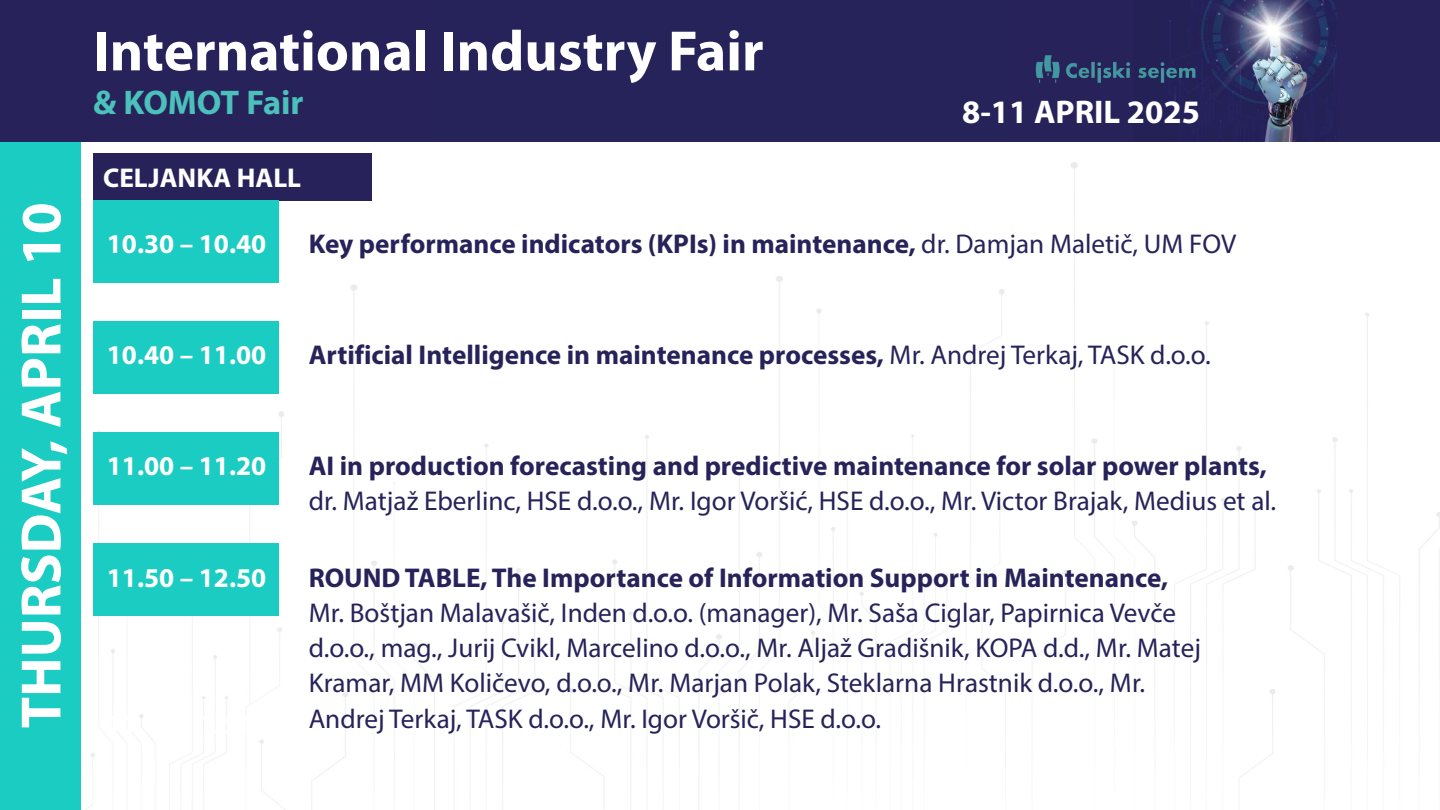
<style>
.page{position:relative;width:1440px;height:810px;background:#fff}
.page>*{position:absolute;margin:0;border:0;box-sizing:border-box;transform-origin:0 0}
.t1{font:700 57.3px "Myriad Pro";color:#fff}
.t2{font:700 34.3px "Myriad Pro";color:#4cc1bb}
.t3{font:700 32.8px "Myriad Pro";color:#fff}
.t4{font:27.2px/35.2px "Myriad Pro";color:#27235a}
.t5{font:700 27.2px "Myriad Pro";color:#27235a}
.t6{font:700 27.2px "Myriad Pro";color:#fff}
.s1{font-weight:400}
</style>
<div class="page">
<div style="left:0;top:0;width:81px;height:810px;background:#1bccc3"></div>
<div style="left:0;top:0;width:1440px;height:142px;background:#27235a"></div>
<img style="left:1170px;top:0;width:167px;height:125px">
<img style="left:1035px;top:48px;width:168px;height:42px">
<img style="left:88px;top:125px;width:1352px;height:685px">
<div style="left:93px;top:153px;width:279px;height:48px;background:#27235a"></div>
<div style="left:93px;top:201px;width:186px;height:82px;background:#1bccc3"></div>
<div style="left:93px;top:321px;width:186px;height:73px;background:#1bccc3"></div>
<div style="left:93px;top:432px;width:186px;height:73px;background:#1bccc3"></div>
<div style="left:93px;top:543px;width:186px;height:73px;background:#1bccc3"></div>
<h1 class="t1" style="left:17px;top:728px;width:527px;rotate:-90deg">THURSDAY, APRIL 10</h1>
<h1 class="t1" style="left:93px;top:27px;width:672px">International Industry Fair</h1>
<p class="t2" style="left:93px;top:88px;width:212px">&amp; KOMOT Fair</p>
<p class="t3" style="left:962px;top:98px;width:239px">8-11 APRIL 2025</p>
<p class="t6" style="left:103px;top:166px;width:199px">CELJANKA HALL</p>
<p class="t6" style="left:107px;top:233px;width:161px">10.30 – 10.40</p>
<p class="t5" style="left:309px;top:233px;width:929px">Key performance indicators (KPIs) in maintenance, <span class="s1">dr. Damjan Maletič, UM FOV</span></p>
<p class="t6" style="left:107px;top:344px;width:161px">10.40 – 11.00</p>
<p class="t5" style="left:309px;top:344px;width:904px">Artificial Intelligence in maintenance processes, <span class="s1">Mr. Andrej Terkaj, TASK d.o.o.</span></p>
<p class="t6" style="left:107px;top:455px;width:161px">11.00 – 11.20</p>
<p class="t6" style="left:107px;top:566px;width:161px">11.50 – 12.50</p>
<p class="t5" style="left:309px;top:455px;width:960px">AI in production forecasting and predictive maintenance for solar power plants,</p>
<p class="t4" style="left:309px;top:486px;width:969px">dr. Matjaž Eberlinc, HSE d.o.o., Mr. Igor Voršić, HSE d.o.o., Mr. Victor Brajak, Medius et al.</p>
<p class="t5" style="left:309px;top:566px;width:861px">ROUND TABLE, The Importance of Information Support in Maintenance,</p>
<p class="t4" style="left:309px;top:597px;width:894px">Mr. Boštjan Malavašič, Inden d.o.o. (manager), Mr. Saša Ciglar, Papirnica Vevče d.o.o., mag., Jurij Cvikl, Marcelino d.o.o., Mr. Aljaž Gradišnik, KOPA d.d., Mr. Matej Kramar, MM Količevo, d.o.o., Mr. Marjan Polak, Steklarna Hrastnik d.o.o., Mr.<br>Andrej Terkaj, TASK d.o.o., Mr. Igor Voršič, HSE d.o.o.</p>
</div>
